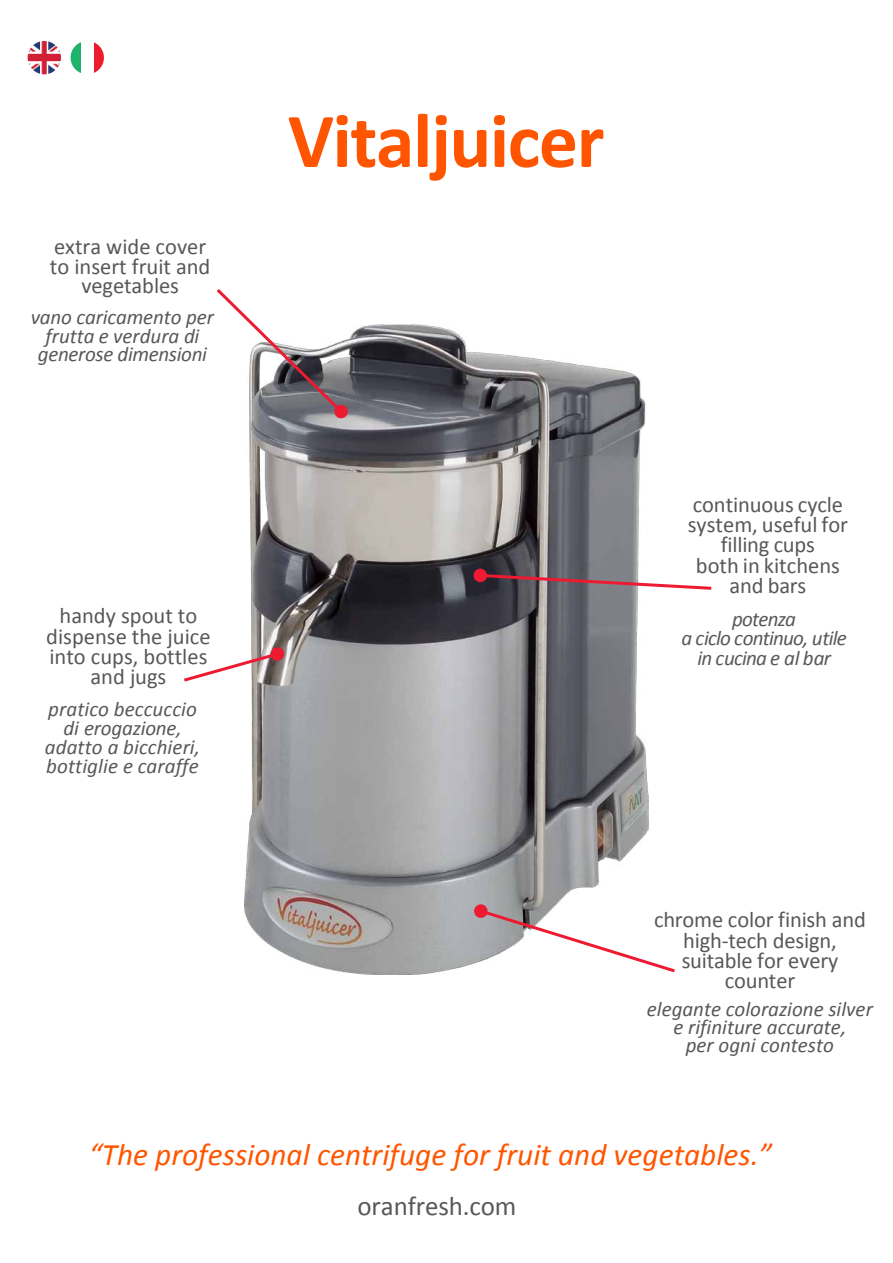
<style>
.page{position:relative;width:893px;height:1263px;background:#fff}
.page>*{position:absolute;margin:0;border:0;box-sizing:border-box;transform-origin:0 0}
.t1{font:700 78px "Calibri";letter-spacing:-.02em;color:#f50}
.t2{font:italic 31.35px "Calibri";color:#f50}
.t3{font:27px "Calibri";letter-spacing:-.005em;color:#57585a}
.t4{font:22.5px/20.2px "Calibri";color:#57585a;text-align:center}
.t5{font:italic 21px/18.3px "Calibri";color:#57585a;text-align:center}
.t6{font:italic 21px/19.5px "Calibri";letter-spacing:-.035em;color:#57585a;text-align:center}
</style>
<div class="page">
<img style="left:244px;top:324px;width:405px;height:651px">
<svg style="left:216px;top:289px;width:133px;height:130px"></svg>
<svg style="left:473px;top:903px;width:202px;height:72px"></svg>
<svg style="left:477px;top:572px;width:235px;height:19px"></svg>
<div style="left:473px;top:568px;width:14px;height:14px;background:#ed1a32;border-radius:50%"></div>
<svg style="left:184px;top:646px;width:101px;height:38px"></svg>
<img style="left:28px;top:41px;width:33px;height:33px;border-radius:17px">
<svg style="left:94px;top:42px;width:10px;height:31px"></svg>
<svg style="left:71px;top:42px;width:10px;height:31px"></svg>
<p class="t4" style="left:50px;top:236px;width:162px;line-height:19.8px">extra wide cover to insert fruit and vegetables</p>
<p class="t5" style="left:31px;top:307px;width:185px">vano caricamento per frutta e verdura di generose dimensioni</p>
<p class="t4" style="left:46px;top:606px;width:166px">handy spout to dispense the juice into cups, bottles and jugs</p>
<p class="t5" style="left:45px;top:699px;width:157px;line-height:18.8px">pratico beccuccio di erogazione, adatto a bicchieri, bottiglie e caraffe</p>
<h1 class="t1" style="left:288px;top:91px;width:318px">Vitaljuicer</h1>
<p class="t4" style="left:688px;top:494px;width:162px">continuous cycle system, useful for filling cups<br>both in kitchens and bars</p>
<p class="t6" style="left:681px;top:608px;width:167px">potenza<br>a ciclo continuo, utile in cucina e al bar</p>
<p class="t4" style="left:654px;top:910px;width:213px">chrome color finish and high-tech design, suitable for every counter</p>
<p class="t5" style="left:647px;top:999px;width:228px">elegante colorazione silver e rifiniture accurate,<br>per ogni contesto</p>
<h2 class="t2" style="left:89px;top:1133px;width:684px">“The professional centrifuge for fruit and vegetables.”</h2>
<p class="t3" style="left:358px;top:1189px;width:161px">oranfresh.com</p>
</div>
